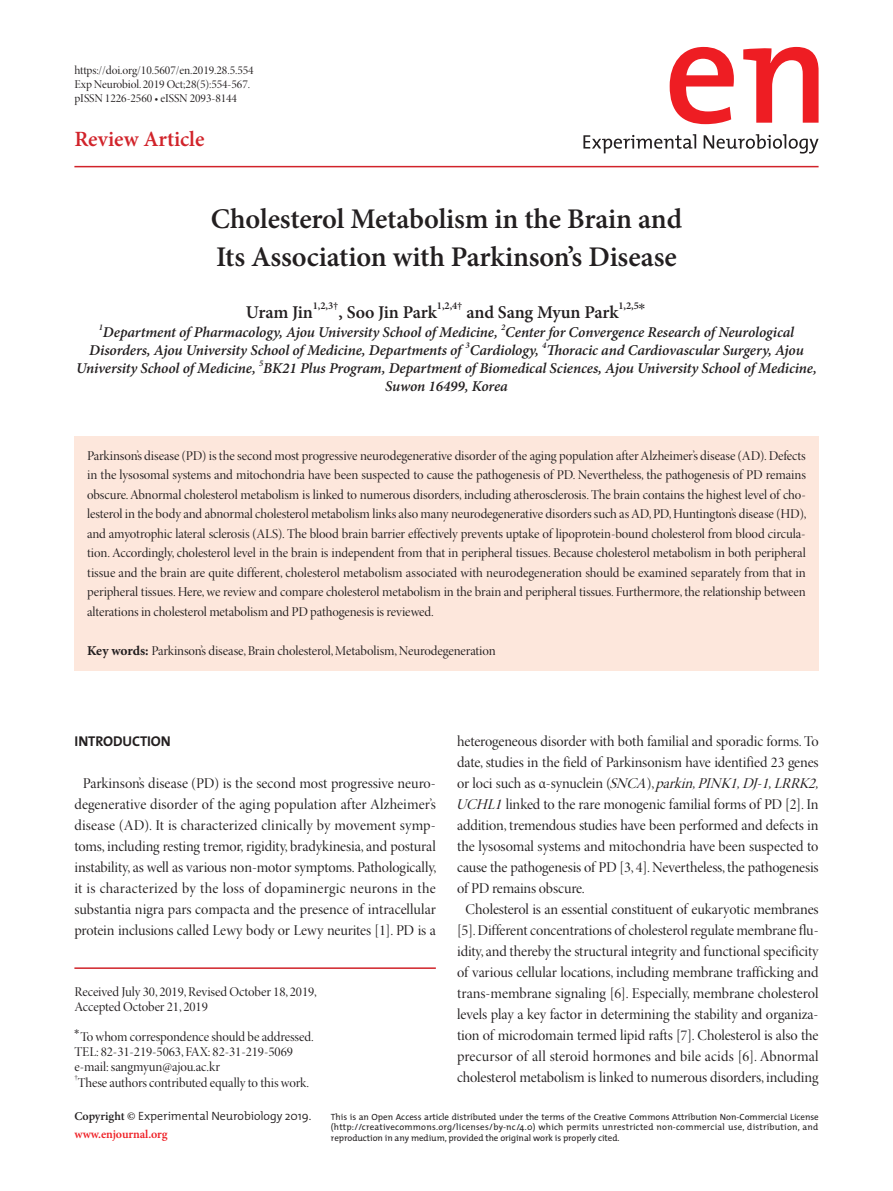
<style>
.page{position:relative;width:893px;height:1191px;background:#fff}
.page>*{position:absolute;margin:0;border:0;box-sizing:border-box;transform-origin:0 0}
.t1{font:600 28.5px/38px "Minion Pro";letter-spacing:-.005em;color:#231f20}
.t2{font:600 21.75px "Minion Pro";color:#d1232a}
.t3{font:600 18px "Minion Pro";letter-spacing:-.01em;color:#231f20}
.t4{font:15px/21px "Minion Pro Disp";letter-spacing:-.005em;color:#231f20;text-align:center}
.t5{font:italic 600 15px/18px "Minion Pro";letter-spacing:-.01em;color:#231f20}
.t6{font:700 14.25px "The Mix";letter-spacing:-.005em;color:#231f20}
.t7{font:13.5px/19.5px "Minion Pro Disp";letter-spacing:-.005em;color:#231f20}
.t8{font:12px/14.4px "Minion Pro Disp";letter-spacing:-.005em;color:#231f20}
.t9{font:300 12px "The Mix";letter-spacing:-.005em;color:#231f20}
.t10{font:600 12px "Minion Pro";letter-spacing:-.005em;color:#ee1d23}
.t11{font:600 10.5px "Minion Pro";color:#231f20}
.t12{font:9px/10.8px "The Mix";letter-spacing:-.005em;color:#231f20;text-align:justify}
.t13{font:italic 600 8.7px "Minion Pro";color:#231f20}
.t14{font:7.8px "Minion Pro Disp";color:#231f20}
.s1{font-family:"Modern";font-weight:400;font-size:18px}
.s2{font-family:"Minion Pro";font-weight:700}
.s3{font-style:italic}
.s4{font-family:"Minion Pro";font-weight:600}
</style>
<div class="page">
<hr style="left:74px;top:166px;width:745px;height:1px;background:#d1232a">
<svg style="left:670px;top:47px;width:149px;height:77px"></svg>
<svg style="left:583px;top:134px;width:236px;height:19px"></svg>
<div style="left:74px;top:436px;width:745px;height:234px;background:#fde7dc"></div>
<hr style="left:74px;top:967px;width:362px;height:2px;background:#d1232a">
<p class="t8" style="left:74px;top:63px;width:181px">https://doi.org/10.5607/en.2019.28.5.554<br>Exp Neurobiol. 2019 Oct;28(5):554-567. pISSN 1226-2560 • eISSN 2093-8144</p>
<h2 class="t2" style="left:74px;top:123px;width:132px">Review Article</h2>
<h1 class="t1" style="left:211px;top:199px;width:473px">Cholesterol Metabolism in the Brain and<br>Its Association with Parkinson’s Disease</h1>
<p class="t3" style="left:246px;top:299px;width:69px">Uram Jin</p>
<p class="t11" style="left:313px;top:299px;width:27px">1,2,3†</p>
<p class="t3" style="left:338px;top:299px;width:100px">, Soo Jin Park</p>
<p class="t11" style="left:437px;top:299px;width:27px">1,2,4†</p>
<p class="t3" style="left:466px;top:299px;width:154px">and Sang Myun Park</p>
<p class="t11" style="left:618px;top:299px;width:30px">1,2,5<span class="s1">*</span></p>
<p class="t13" style="left:99px;top:321px;width:6px">1</p>
<p class="t5" style="left:103px;top:323px;width:396px">Department of Pharmacology, Ajou University School of Medicine,</p>
<p class="t13" style="left:501px;top:321px;width:6px">2</p>
<p class="t5" style="left:505px;top:323px;width:290px">Center for Convergence Research of Neurological</p>
<p class="t5" style="left:89px;top:341px;width:374px">Disorders, Ajou University School of Medicine, Departments of</p>
<p class="t13" style="left:465px;top:339px;width:6px">3</p>
<p class="t5" style="left:470px;top:341px;width:71px">Cardiology,</p>
<p class="t13" style="left:542px;top:339px;width:6px">4</p>
<p class="t5" style="left:546px;top:341px;width:259px">Thoracic and Cardiovascular Surgery, Ajou</p>
<p class="t5" style="left:76px;top:359px;width:181px">University School of Medicine,</p>
<p class="t13" style="left:259px;top:357px;width:6px">5</p>
<p class="t5" style="left:385px;top:359px;width:433px;text-indent:-122px">BK21 Plus Program, Department of Biomedical Sciences, Ajou University School of Medicine,<br>Suwon 16499, Korea</p>
<p class="t7" style="left:87px;top:446px;width:721px;text-align:justify">Parkinson’s disease (PD) is the second most progressive neurodegenerative disorder of the aging population after Alzheimer’s disease (AD). Defects in the lysosomal systems and mitochondria have been suspected to cause the pathogenesis of PD. Nevertheless, the pathogenesis of PD remains obscure. Abnormal cholesterol metabolism is linked to numerous disorders, including atherosclerosis. The brain contains the highest level of cho&shy;lesterol in the body and abnormal cholesterol metabolism links also many neurodegenerative disorders such as AD, PD, Huntington’s disease (HD), and amyotrophic lateral sclerosis (ALS). The blood brain barrier effectively prevents uptake of lipoprotein-bound cholesterol from blood circula&shy;tion. Accordingly, cholesterol level in the brain is independent from that in peripheral tissues. Because cholesterol metabolism in both peripheral tissue and the brain are quite different, cholesterol metabolism associated with neurodegeneration should be examined separately from that in peripheral tissues. Here, we review and compare cholesterol metabolism in the brain and peripheral tissues. Furthermore, the relationship between alterations in cholesterol metabolism and PD pathogenesis is reviewed.</p>
<p class="t7" style="left:87px;top:641px;width:410px"><span class="s2">Key words:</span> Parkinson’s disease, Brain cholesterol, Metabolism, Neurodegeneration</p>
<p class="t4" style="left:456px;top:731px;width:369px;text-align:left">heterogeneous disorder with both familial and sporadic forms. To date, studies in the field of Parkinsonism have identified 23 genes o r l o c i s u c h a s α - s y n u c l e i n (<span class="s3">SNCA</span>) , <span class="s3">parkin,PINK1,DJ-1,LRRK2, UCHL1</span> linked to the rare monogenic familial forms of PD [2]. In addition, tremendous studies have been performed and defects in the lysosomal systems and mitochondria have been suspected to cause the pathogenesis of PD [3, 4]. Nevertheless, the pathogenesis of PD remains obscure.</p>
<p class="t4" style="left:457px;top:899px;width:363px">Cholesterol is an essential constituent of eukaryotic membranes [5]. Different concentrations of cholesterol regulate membrane flu&shy;idity, and thereby the structural integrity and functional specificity of various cellular locations, including membrane trafficking and trans-membrane signaling [6]. Especially, membrane cholesterol levels play a key factor in determining the stability and organiza&shy;tion of microdomain termed lipid rafts [7]. Cholesterol is also the precursor of all steroid hormones and bile acids [6]. Abnormal cholesterol metabolism is linked to numerous disorders, including</p>
<p class="t6" style="left:74px;top:729px;width:98px">INTRODUCTION</p>
<p class="t4" style="left:74px;top:773px;width:364px">Parkinson’s disease (PD) is the second most progressive neuro&shy;degenerative disorder of the aging population after Alzheimer’s disease (AD). It is characterized clinically by movement symp&shy;toms, including resting tremor, rigidity, bradykinesia, and postural instability, as well as various non-motor symptoms. Pathologically, it is characterized by the loss of dopaminergic neurons in the substantia nigra pars compacta and the presence of intracellular protein inclusions called Lewy body or Lewy neurites [1]. PD is a</p>
<p class="t7" style="left:74px;top:985px;width:244px;line-height:15px">Received July 30, 2019, Revised October 18, 2019,<br>Accepted October 21, 2019</p>
<p class="t7" style="left:74px;top:1030px;width:241px;line-height:15px"><sup>*</sup>To whom correspondence should be addressed.<br>TEL: 82-31-219-5063, FAX: 82-31-219-5069 e-mail: sangmyun@ajou.ac.kr</p>
<p class="t14" style="left:74px;top:1073px;width:5px">†</p>
<p class="t7" style="left:78px;top:1072px;width:233px">These authors contributed equally to this work.</p>
<p class="t9" style="left:74px;top:1106px;width:238px"><span class="s4">Copyright ©</span> Experimental Neurobiology 2019.</p>
<p class="t10" style="left:74px;top:1126px;width:95px">www.enjournal.org</p>
<p class="t12" style="left:331px;top:1110px;width:489px">This is an Open Access article distributed under the terms of the Creative Commons Attribution Non-Commercial License (http://creativecommons.org/licenses/by-nc/4.0) which permits unrestricted non-commercial use, distribution, and reproduction in any medium, provided the original work is properly cited.</p>
</div>
